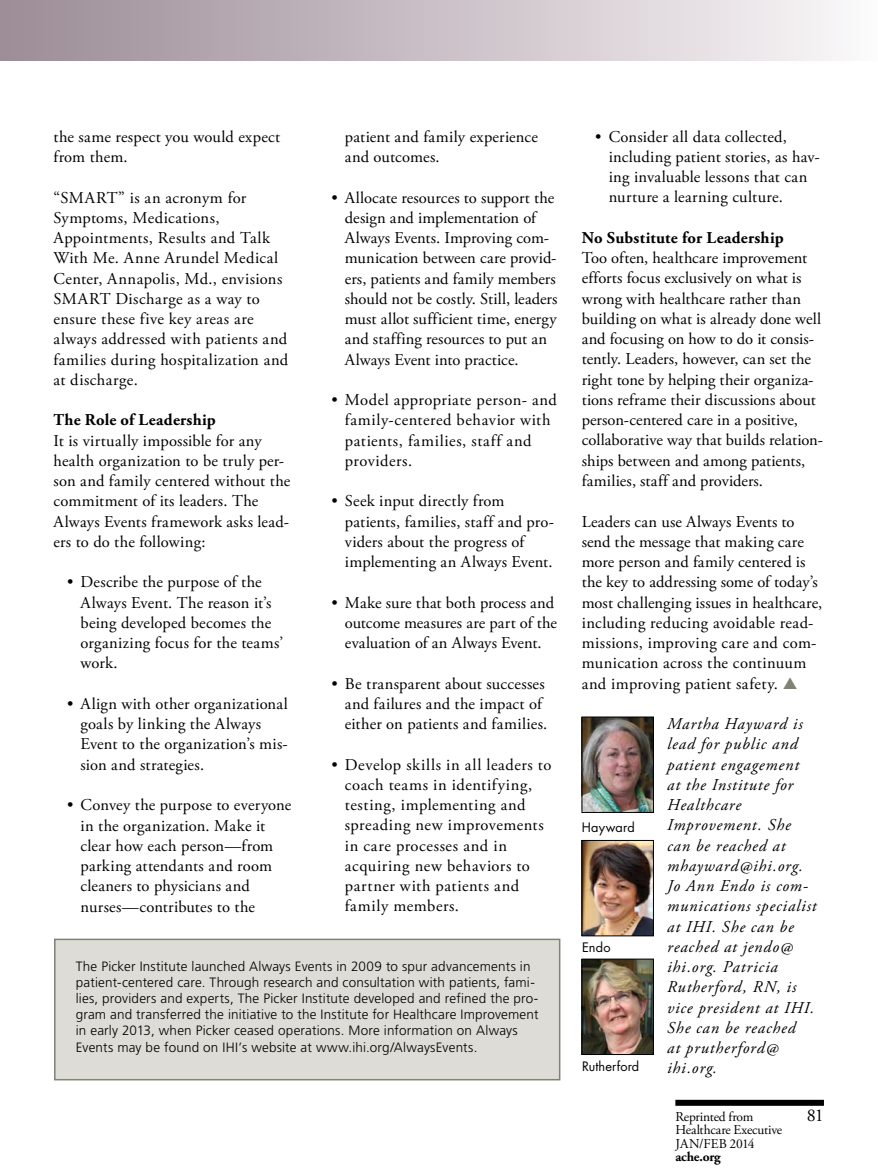
<style>
.page{position:relative;width:878px;height:1175px;background:#fff}
.page>*{position:absolute;margin:0;border:0;box-sizing:border-box;transform-origin:0 0}
.t1{font:18px "Adobe Garamond Pro";color:#000}
.t2{font:16.5px/20.2px "Adobe Garamond Pro";letter-spacing:.015em;color:#000}
.t3{font:italic 16.5px/20.2px "Adobe Garamond Pro";letter-spacing:.055em;color:#000}
.t4{font:16.5px/20.2px "Adobe Garamond Pro";letter-spacing:.035em;color:#000}
.t5{font:700 16.5px "Adobe Garamond Pro";letter-spacing:.015em;color:#000}
.t6{font:300 13.5px/16.2px "Frutiger LT Std";letter-spacing:.015em;color:#000}
.t7{font:13.5px/13.5px "Adobe Garamond Pro";letter-spacing:-.015em;color:#000}
.t8{font:700 13.5px "Adobe Garamond Pro";letter-spacing:-.01em;color:#000}
.t9{font:12.75px "Futura Std";letter-spacing:.01em;color:#000}
.s1{color:#818174}
</style>
<div class="page">
<div style="left:0;top:0;width:878px;height:61px;background:linear-gradient(to right,#9b8b95,#fbf8fa)"></div>
<div style="left:55px;top:939px;width:504px;height:140px;background:#dddcd6"></div>
<div style="left:54px;top:938px;width:506px;height:142px;border:2px solid #818174"></div>
<img style="left:583px;top:718px;width:68px;height:92px">
<div style="left:581px;top:716px;width:72px;height:96px;border:1px solid #000"></div>
<img style="left:583px;top:842px;width:68px;height:92px">
<div style="left:581px;top:840px;width:72px;height:96px;border:1px solid #000"></div>
<img style="left:583px;top:960px;width:68px;height:92px">
<div style="left:581px;top:958px;width:72px;height:96px;border:1px solid #000"></div>
<div style="left:675px;top:1099px;width:149px;height:6px;background:#000"></div>
<p class="t2" style="left:53px;top:127px;width:228px">the same respect you would expect from them.</p>
<p class="t2" style="left:53px;top:188px;width:236px">“SMART” is an acronym for<br>Symptoms, Medications,<br>Appointments, Results and Talk<br>With Me. Anne Arundel Medical<br>Center, Annapolis, Md., envisions<br>SMART Discharge as a way to ensure these five key areas are always addressed with patients and families during hospitalization and at discharge.</p>
<p class="t5" style="left:53px;top:410px;width:164px">The Role of Leadership</p>
<p class="t2" style="left:53px;top:431px;width:238px">It is virtually impossible for any health organization to be truly per&shy;son and family centered without the commitment of its leaders. The<br>Always Events framework asks lead&shy;ers to do the following:</p>
<p class="t2" style="left:80px;top:572px;width:204px;text-indent:-13px">• Describe the purpose of the<br>Always Event. The reason it’s being developed becomes the organizing focus for the teams’ work.</p>
<p class="t2" style="left:80px;top:694px;width:209px;text-indent:-13px">• Align with other organizational goals by linking the Always<br>Event to the organization’s mis&shy;sion and strategies.</p>
<p class="t2" style="left:80px;top:795px;width:212px;text-indent:-13px">• Convey the purpose to everyone in the organization. Make it clear how each person—from parking attendants and room cleaners to physicians and nurses—contributes to the</p>
<p class="t2" style="left:345px;top:127px;width:195px">patient and family experience and outcomes.</p>
<p class="t2" style="left:345px;top:188px;width:214px;text-indent:-13px">• Allocate resources to support the design and implementation of<br>Always Events. Improving com&shy;munication between care provid&shy;ers, patients and family members should not be costly. Still, leaders must allot sufficient time, energy and staffing resources to put an<br>Always Event into practice.</p>
<p class="t2" style="left:345px;top:390px;width:214px;text-indent:-13px">• Model appropriate person- and family-centered behavior with patients, families, staff and providers.</p>
<p class="t2" style="left:345px;top:491px;width:211px;text-indent:-13px">• Seek input directly from patients, families, staff and pro&shy;viders about the progress of implementing an Always Event.</p>
<p class="t2" style="left:345px;top:593px;width:214px;text-indent:-13px">• Make sure that both process and outcome measures are part of the evaluation of an Always Event.</p>
<p class="t2" style="left:345px;top:674px;width:204px;text-indent:-13px">• Be transparent about successes and failures and the impact of either on patients and families.</p>
<p class="t4" style="left:345px;top:755px;width:208px;text-indent:-13px">• Develop skills in all leaders to coach teams in identifying, testing, implementing and spreading new improvements in care processes and in acquiring new behaviors to partner with patients and family members.</p>
<p class="t6" style="left:76px;top:958px;width:464px">The Picker Institute launched Always Events in 2009 to spur advancements in patient-centered care. Through research and consultation with patients, fami&shy;lies, providers and experts, The Picker Institute developed and refined the pro&shy;gram and transferred the initiative to the Institute for Healthcare Improvement in early 2013, when Picker ceased operations. More information on Always Events may be found on IHI’s website at www.ihi.org/AlwaysEvents.</p>
<p class="t2" style="left:608px;top:127px;width:212px;text-indent:-13px">• Consider all data collected, including patient stories, as hav&shy;ing invaluable lessons that can nurture a learning culture.</p>
<p class="t5" style="left:581px;top:228px;width:203px">No Substitute for Leadership</p>
<p class="t2" style="left:581px;top:248px;width:243px">Too often, healthcare improvement efforts focus exclusively on what is wrong with healthcare rather than building on what is already done well and focusing on how to do it consis&shy;tently. Leaders, however, can set the right tone by helping their organiza&shy;tions reframe their discussions about person-centered care in a positive, collaborative way that builds relation&shy;ships between and among patients, families, staff and providers.</p>
<p class="t2" style="left:581px;top:512px;width:242px">Leaders can use Always Events to send the message that making care more person and family centered is the key to addressing some of today’s most challenging issues in healthcare, including reducing avoidable read&shy;missions, improving care and com&shy;munication across the continuum and improving patient safety. <span class="s1">▲</span></p>
<p class="t3" style="left:667px;top:714px;width:151px">Martha Hayward is lead for public and patient engagement<br>at the Institute for<br>Healthcare<br>Improvement. She can be reached at mhayward@ihi.org.<br>Jo Ann Endo is com&shy;munications specialist at IHI. She can be reached at jendo@ ihi.org. Patricia<br>Rutherford, RN, is vice president at IHI.<br>She can be reached<br>at prutherford@ ihi.org.</p>
<p class="t9" style="left:581px;top:819px;width:55px">Hayward</p>
<p class="t9" style="left:582px;top:939px;width:30px">Endo</p>
<p class="t9" style="left:582px;top:1057px;width:59px">Rutherford</p>
<p class="t7" style="left:675px;top:1110px;width:108px">Reprinted from<br>Healthcare Executive jan/feb 2014</p>
<p class="t8" style="left:675px;top:1149px;width:47px">ache.org</p>
<p class="t1" style="left:806px;top:1104px;width:19px">81</p>
</div>
